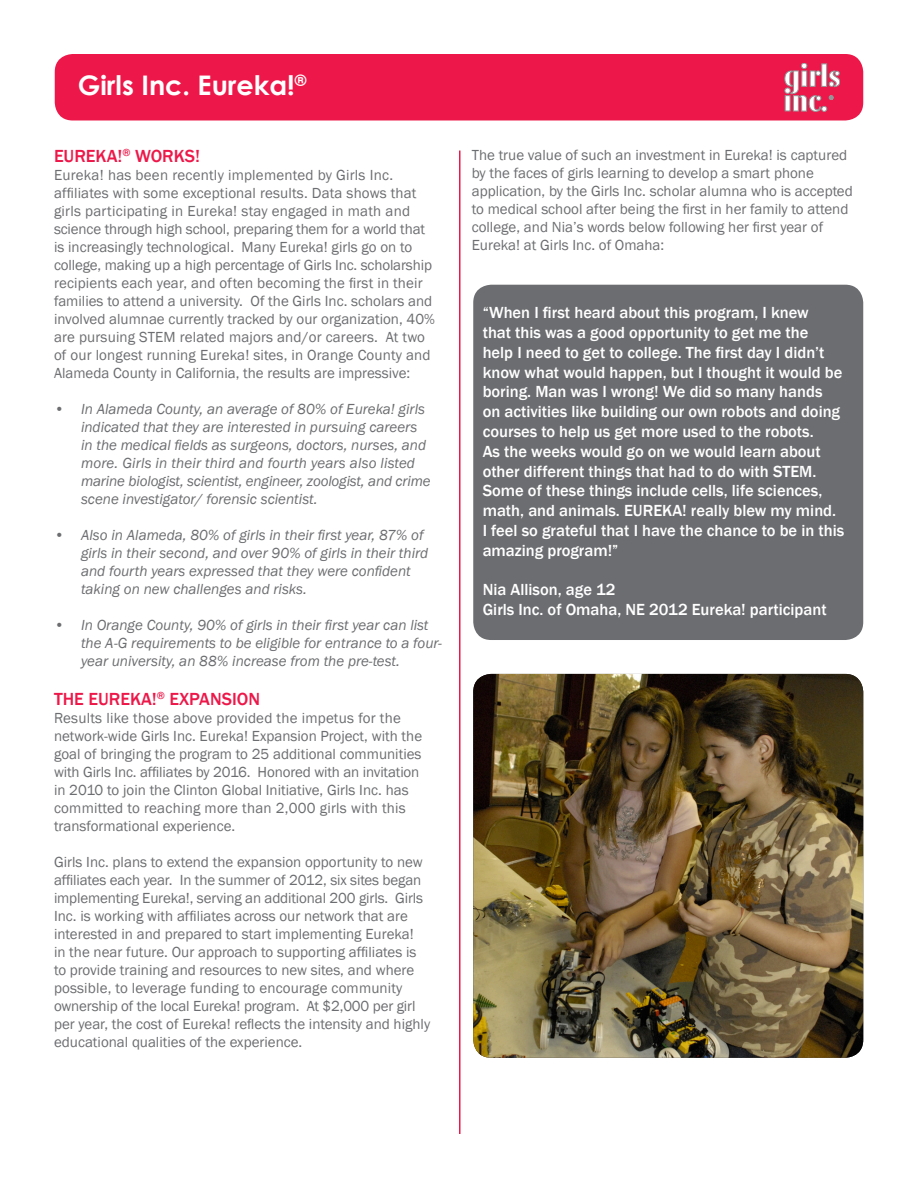
<style>
.page{position:relative;width:918px;height:1188px;background:#fff}
.page>*{position:absolute;margin:0;border:0;box-sizing:border-box;transform-origin:0 0}
.t1{font:700 27px "Century Gothic";color:#fff}
.t2{font:500 18px "Franklin Gothic";color:#ed1849}
.t3{font:500 16.5px/19.8px "Franklin Gothic";color:#fff}
.t4{font:15px/18px "Franklin Gothic";color:#6c6d70}
.t5{font:italic 15px/18px "Franklin Gothic";color:#6c6d70}
</style>
<div class="page">
<div style="left:55px;top:54px;width:808px;height:66px;background:#ed1849;border-radius:18px"></div>
<svg style="left:785px;top:63px;width:55px;height:48px"></svg>
<hr style="left:459px;top:151px;width:1px;height:983px;background:#ed1849">
<div style="left:473px;top:285px;width:390px;height:355px;background:#6c6d70;border-radius:18px"></div>
<img style="left:473px;top:674px;width:390px;height:384px">
<h1 class="t1" style="left:78px;top:69px;width:230px">Girls Inc. Eureka!<sup>®</sup></h1>
<p class="t2" style="left:54px;top:145px;width:148px">EUREKA!<sup>®</sup> WORKS!</p>
<p class="t4" style="left:54px;top:166px;width:382px">Eureka! has been recently implemented by Girls Inc. affiliates with some exceptional results. Data shows that girls participating in Eureka! stay engaged in math and science through high school, preparing them for a world that is increasingly technological. Many Eureka! girls go on to college, making up a high percentage of Girls Inc. scholarship recipients each year, and often becoming the first in their families to attend a university. Of the Girls Inc. scholars and involved alumnae currently tracked by our organization, 40% are pursuing STEM related majors and/or careers. At two of our longest running Eureka! sites, in Orange County and Alameda County in California, the results are impressive:</p>
<p class="t5" style="left:81px;top:400px;width:351px;text-indent:-27px">• In Alameda County, an average of 80% of Eureka! girls indicated that they are interested in pursuing careers in the medical fields as surgeons, doctors, nurses, and more. Girls in their third and fourth years also listed marine biologist, scientist, engineer, zoologist, and crime scene investigator/ forensic scientist.</p>
<p class="t5" style="left:81px;top:526px;width:349px;text-indent:-27px">• Also in Alameda, 80% of girls in their first year, 87% of girls in their second, and over 90% of girls in their third and fourth years expressed that they were confident taking on new challenges and risks.</p>
<p class="t5" style="left:81px;top:616px;width:362px;text-indent:-27px">• In Orange County, 90% of girls in their first year can list the A-G requirements to be eligible for entrance to a four&shy;year university, an 88% increase from the pre-test.</p>
<p class="t2" style="left:54px;top:688px;width:208px">THE EUREKA!<sup>®</sup> EXPANSION</p>
<p class="t4" style="left:54px;top:710px;width:370px">Results like those above provided the impetus for the network-wide Girls Inc. Eureka! Expansion Project, with the goal of bringing the program to 25 additional communities with Girls Inc. affiliates by 2016. Honored with an invitation in 2010 to join the Clinton Global Initiative, Girls Inc. has committed to reaching more than 2,000 girls with this transformational experience.</p>
<p class="t4" style="left:54px;top:854px;width:378px">Girls Inc. plans to extend the expansion opportunity to new affiliates each year. In the summer of 2012, six sites began implementing Eureka!, serving an additional 200 girls. Girls Inc. is working with affiliates across our network that are interested in and prepared to start implementing Eureka!<br>in the near future. Our approach to supporting affiliates is to provide training and resources to new sites, and where possible, to leverage funding to encourage community ownership of the local Eureka! program. At $2,000 per girl per year, the cost of Eureka! reflects the intensity and highly educational qualities of the experience.</p>
<p class="t4" style="left:472px;top:146px;width:383px">The true value of such an investment in Eureka! is captured by the faces of girls learning to develop a smart phone application, by the Girls Inc. scholar alumna who is accepted to medical school after being the first in her family to attend college, and Nia’s words below following her first year of Eureka! at Girls Inc. of Omaha:</p>
<p class="t3" style="left:483px;top:303px;width:361px">“When I first heard about this program, I knew<br>that this was a good opportunity to get me the help I need to get to college. The first day I didn’t know what would happen, but I thought it would be boring. Man was I wrong! We did so many hands on activities like building our own robots and doing courses to help us get more used to the robots.</p>
<p class="t3" style="left:483px;top:442px;width:363px">As the weeks would go on we would learn about other different things that had to do with STEM.<br>Some of these things include cells, life sciences, math, and animals. EUREKA! really blew my mind.<br>I feel so grateful that I have the chance to be in this amazing program!”</p>
<p class="t3" style="left:483px;top:580px;width:134px">Nia Allison, age 12</p>
<p class="t3" style="left:483px;top:600px;width:346px">Girls Inc. of Omaha, NE 2012 Eureka! participant</p>
</div>
